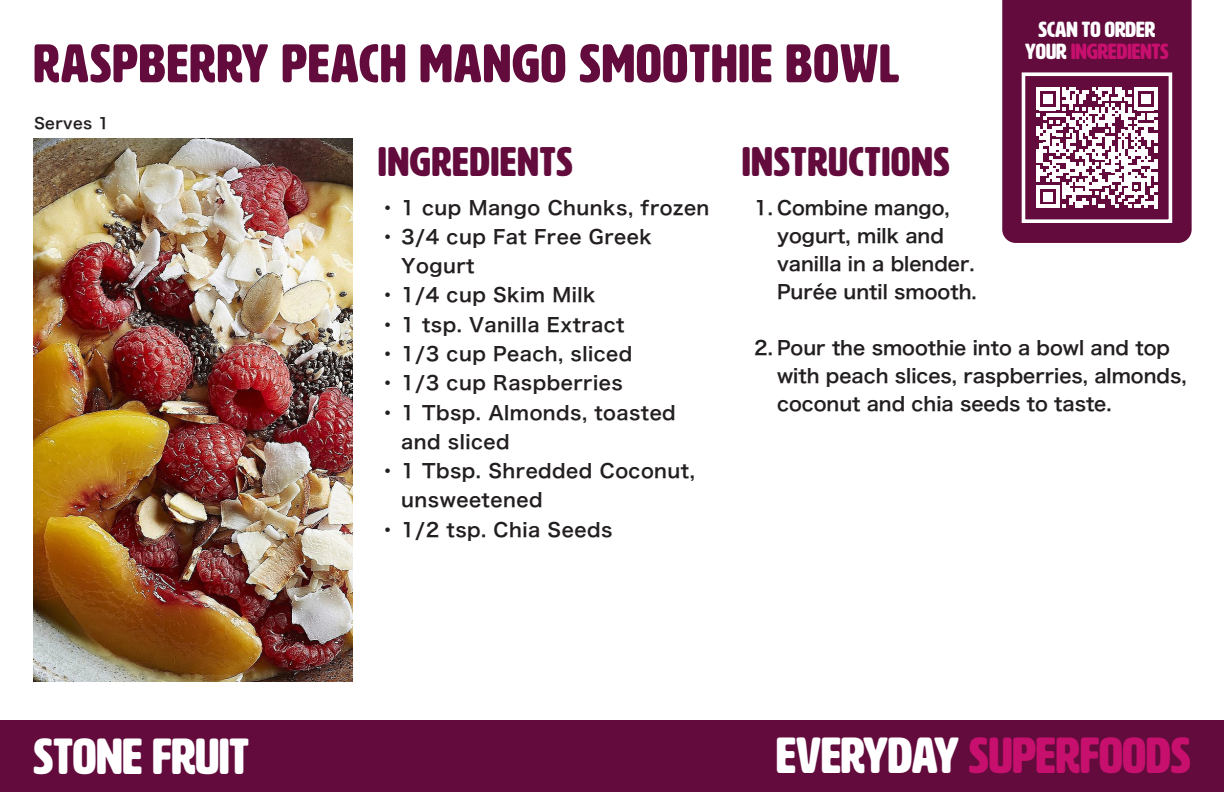
<style>
.page{position:relative;width:1224px;height:792px;background:#fff}
.page>*{position:absolute;margin:0;border:0;box-sizing:border-box;transform-origin:0 0}
.t1{font:53.4px "HWT Artz";letter-spacing:.025em;color:#620b3c}
.t2{font:50px "HWT Artz";color:#c7106e}
.t3{font:50px "HWT Artz";color:#fff}
.t4{font:40.8px "HWT Artz";letter-spacing:.025em;color:#620b3c}
.t5{font:21.6px "HWT Artz";color:#c7106e}
.t6{font:21.6px "HWT Artz";color:#fff}
.t7{font:19px/29.2px "Hiragino Sans GB W6";letter-spacing:.025em;color:#231f20}
.t8{font:19px/28px "Hiragino Sans GB W6";color:#231f20}
.t9{font:15.2px "Hiragino Sans GB W6";letter-spacing:.025em;color:#231f20}
.s1{color:#fff}
</style>
<div class="page">
<div style="left:0;top:720px;width:1224px;height:72px;background:#620b3c"></div>
<div style="left:1002px;top:0;width:190px;height:243px;background:#620b3c"></div>
<svg style="left:1037px;top:87px;width:120px;height:121px"></svg>
<div style="left:1022px;top:72px;width:150px;height:151px;border:4px solid #fff"></div>
<img style="left:34px;top:139px;width:319px;height:543px">
<p class="t1" style="left:34px;top:36px;width:867px">RASPBERRY PEACH MANGO SMOOTHIE BOWL</p>
<p class="t9" style="left:34px;top:113px;width:77px">Serves 1</p>
<p class="t6" style="left:1039px;top:18px;width:118px">SCAN TO ORDER</p>
<p class="t5" style="left:1025px;top:40px;width:145px"><span class="s1">YOUR</span> INGREDIENTS</p>
<p class="t3" style="left:34px;top:730px;width:217px">STONE FRUIT</p>
<p class="t4" style="left:378px;top:140px;width:196px">INGREDIENTS</p>
<p class="t7" style="left:378px;top:192px;width:333px">• 1 cup Mango Chunks, frozen</p>
<p class="t7" style="left:401px;top:221px;width:252px;text-indent:-23px">• 3/4 cup Fat Free Greek<br>Yogurt</p>
<p class="t7" style="left:378px;top:280px;width:219px">• 1/4 cup Skim Milk</p>
<p class="t7" style="left:378px;top:309px;width:248px">• 1 tsp. Vanilla Extract</p>
<p class="t7" style="left:378px;top:339px;width:255px">• 1/3 cup Peach, sliced</p>
<p class="t7" style="left:378px;top:368px;width:246px">• 1/3 cup Raspberries</p>
<p class="t7" style="left:401px;top:397px;width:276px;text-indent:-23px">• 1 Tbsp. Almonds, toasted and sliced</p>
<p class="t7" style="left:401px;top:456px;width:295px;text-indent:-23px">• 1 Tbsp. Shredded Coconut, unsweetened</p>
<p class="t7" style="left:378px;top:514px;width:236px">• 1/2 tsp. Chia Seeds</p>
<p class="t4" style="left:742px;top:140px;width:209px">INSTRUCTIONS</p>
<p class="t8" style="left:777px;top:193px;width:201px;text-indent:-23px">1. Combine mango, yogurt, milk and vanilla in a blender.<br>Purée until smooth.</p>
<p class="t8" style="left:777px;top:333px;width:411px;text-indent:-23px">2. Pour the smoothie into a bowl and top with peach slices, raspberries, almonds, coconut and chia seeds to taste.</p>
<p class="t2" style="left:776px;top:729px;width:416px"><span class="s1">EVERYDAY</span> SUPERFOODS</p>
</div>
